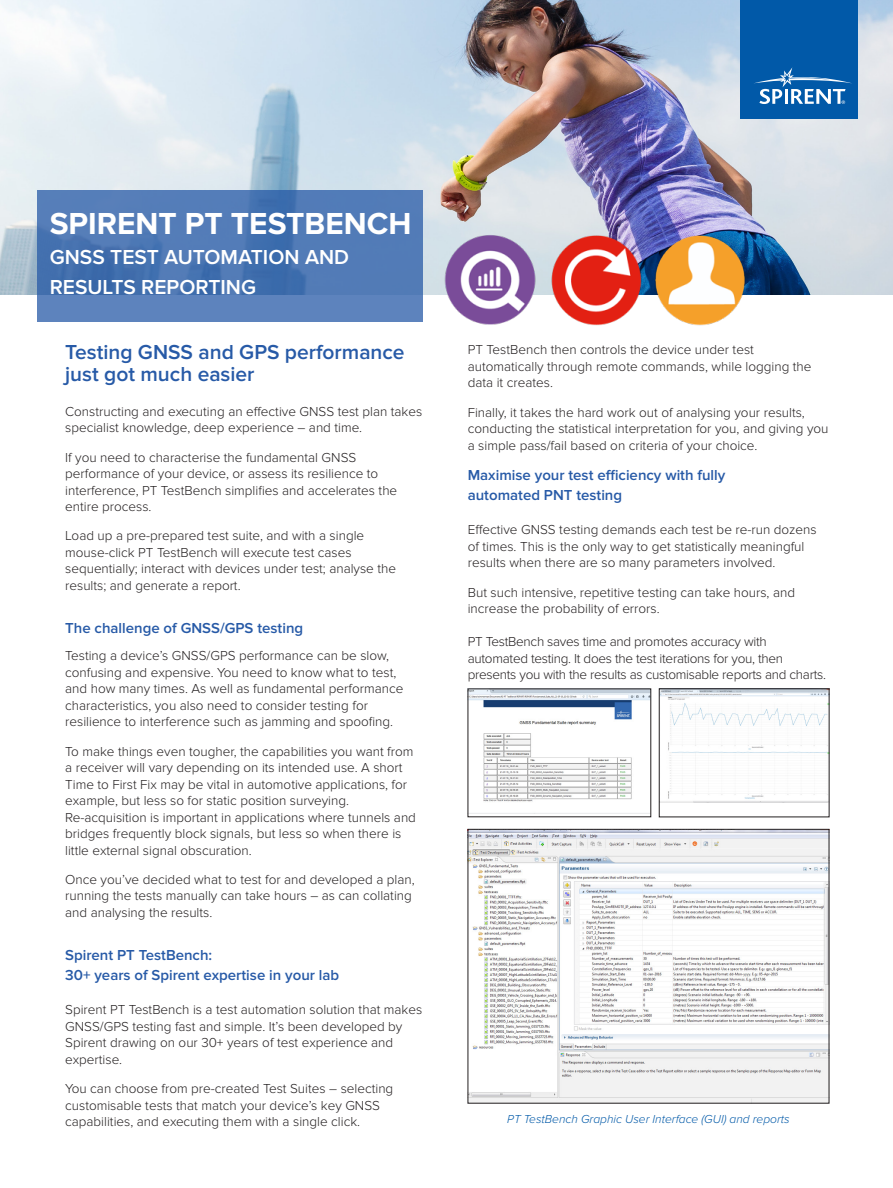
<style>
.page{position:relative;width:893px;height:1188px;background:#fff}
.page>*{position:absolute;margin:0;border:0;box-sizing:border-box;transform-origin:0 0}
.t1{font:700 31.5px "Proxima Nova";color:#fff}
.t2{font:600 21px/22.5px "Proxima Nova";color:#275aa7}
.t3{font:600 21px/30px "Proxima Nova";color:#fff}
.t4{font:600 15px/19.5px "Proxima Nova";color:#275aa7}
.t5{font:300 13.5px/16.5px "Proxima Nova";color:#231f20}
.t6{font:300 13.5px/16.5px "Proxima Nova";letter-spacing:-.02em;color:#231f20}
.t7{font:italic 300 12px "Proxima Nova";color:#0159a8}
</style>
<div class="page">
<img style="left:0;top:0;width:893px;height:294px">
<svg style="left:37px;top:190px;width:386px;height:131px;background:#4f79b5"></svg>
<div style="left:740px;top:0;width:117px;height:118px;background:#0159a8"></div>
<svg style="left:754px;top:67px;width:98px;height:37px"></svg>
<img style="left:426px;top:214px;width:105px;height:111px">
<img style="left:531px;top:214px;width:104px;height:112px">
<img style="left:635px;top:214px;width:129px;height:112px">
<img style="left:470px;top:691px;width:179px;height:111px">
<img style="left:661px;top:691px;width:166px;height:112px">
<img style="left:470px;top:831px;width:357px;height:270px">
<h1 class="t1" style="left:50px;top:205px;width:363px">SPIRENT PT TESTBENCH</h1>
<h2 class="t3" style="left:50px;top:242px;width:301px">GNSS TEST AUTOMATION AND<br>RESULTS REPORTING</h2>
<h2 class="t2" style="left:65px;top:341px;width:341px">Testing GNSS and GPS performance just got much easier</h2>
<p class="t5" style="left:65px;top:403px;width:359px">Constructing and executing an effective GNSS test plan takes specialist knowledge, deep experience – and time.</p>
<p class="t5" style="left:65px;top:449px;width:334px">If you need to characterise the fundamental GNSS performance of your device, or assess its resilience to interference, PT TestBench simplifies and accelerates the entire process.</p>
<p class="t5" style="left:65px;top:528px;width:332px">Load up a pre-prepared test suite, and with a single mouse-click PT TestBench will execute test cases sequentially; interact with devices under test; analyse the results; and generate a report.</p>
<p class="t4" style="left:65px;top:619px;width:240px">The challenge of GNSS/GPS testing</p>
<p class="t5" style="left:65px;top:648px;width:340px">Testing a device’s GNSS/GPS performance can be slow, confusing and expensive. You need to know what to test, and how many times. As well as fundamental performance characteristics, you also need to consider testing for resilience to interference such as jamming and spoofing.</p>
<p class="t5" style="left:65px;top:743px;width:352px">To make things even tougher, the capabilities you want from a receiver will vary depending on its intended use. A short Time to First Fix may be vital in automotive applications, for example, but less so for static position surveying.<br>Re-acquisition is important in applications where tunnels and bridges frequently block signals, but less so when there is little external signal obscuration.</p>
<p class="t5" style="left:65px;top:871px;width:351px">Once you’ve decided what to test for and developed a plan, running the tests manually can take hours – as can collating and analysing the results.</p>
<p class="t4" style="left:65px;top:946px;width:276px">Spirent PT TestBench:<br>30+ years of Spirent expertise in your lab</p>
<p class="t5" style="left:65px;top:1002px;width:359px">Spirent PT TestBench is a test automation solution that makes GNSS/GPS testing fast and simple. It’s been developed by Spirent drawing on our 30+ years of test experience and expertise.</p>
<p class="t5" style="left:65px;top:1081px;width:330px">You can choose from pre-created Test Suites – selecting customisable tests that match your device’s key GNSS capabilities, and executing them with a single click.</p>
<p class="t5" style="left:468px;top:342px;width:345px">PT TestBench then controls the device under test automatically through remote commands, while logging the data it creates.</p>
<p class="t5" style="left:468px;top:404px;width:362px">Finally, it takes the hard work out of analysing your results, conducting the statistical interpretation for you, and giving you a simple pass/fail based on criteria of your choice.</p>
<p class="t4" style="left:468px;top:466px;width:259px">Maximise your test efficiency with fully automated PNT testing</p>
<p class="t5" style="left:468px;top:522px;width:350px">Effective GNSS testing demands each test be re-run dozens of times. This is the only way to get statistically meaningful results when there are so many parameters involved.</p>
<p class="t5" style="left:468px;top:584px;width:329px">But such intensive, repetitive testing can take hours, and increase the probability of errors.</p>
<p class="t6" style="left:468px;top:634px;width:360px">PT TestBench saves time and promotes accuracy with automated testing. It does the test iterations for you, then presents you with the results as customisable reports and charts.</p>
<p class="t7" style="left:507px;top:1113px;width:284px">PT TestBench Graphic User Interface (GUI) and reports</p>
</div>
